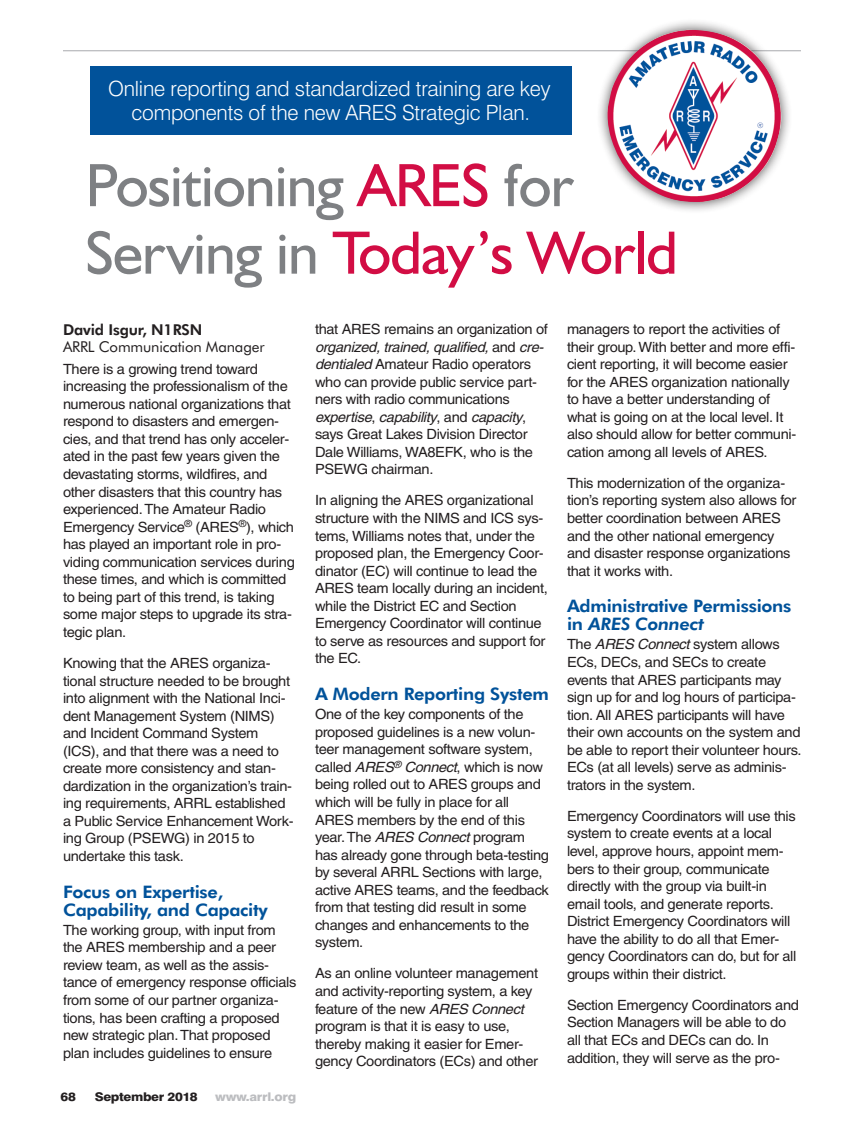
<style>
.page{position:relative;width:864px;height:1134px;background:#fff}
.page>*{position:absolute;margin:0;border:0;box-sizing:border-box;transform-origin:0 0}
.t1{font:61.5px/67.5px "Humanist 521 BT";letter-spacing:-.015em;color:#7e8083}
.Deck{font:300 21px/24px "Swiss 721 BT";letter-spacing:-.01em;color:#fff;text-align:center}
.Subhead_1{font:800 17.25px/18px "Futura BT";letter-spacing:-.015em;color:#01529a;scale:1.05 1}
.Byline{font:15px/16.5px "Futura BT";letter-spacing:-.01em;color:#231f20}
.Body_Text{font:14.1px/17.5px "Helvetica";letter-spacing:-.025em;color:#231f20;scale:1.04 1}
.t2{font:800 12px "Swiss 721 BT";letter-spacing:-.025em;color:#231f20;scale:1.1 1}
.t3{font:800 12px "Swiss 721 BT";letter-spacing:-.025em;color:#bcbdc0;scale:1.1 1}
.s1{color:#d20d44}
.s2{font-style:italic}
.s3{font-weight:800}
</style>
<div class="page">
<hr style="left:63px;top:50px;width:738px;height:1px;background:#a8a9ad">
<div style="left:596px;top:18px;width:197px;height:195px;background:#231f20;opacity:.75"></div>
<img style="left:607px;top:30px;width:174px;height:172px">
<div style="left:90px;top:67px;width:482px;height:68px;background:#01529a"></div>
<p class="Deck" style="left:108px;top:77px;width:444px">Online reporting and standardized training are key components of the new ARES Strategic Plan.</p>
<p class="t1" style="left:86px;top:150px;width:594px">Positioning <span class="s1">ARES</span> for<br>Serving in <span class="s1">Today’s World</span></p>
<p class="Body_Text" style="left:315px;top:320px;width:226px">that ARES remains an organization of <span class="s2">organized, trained, qualified,</span> and <span class="s2">cre&shy;dentialed</span> Amateur Radio operators who can provide public service part&shy;ners with radio communications <span class="s2">expertise</span>, <span class="s2">capability</span>, and <span class="s2">capacity</span>, says Great Lakes Division Director Dale Williams, WA8EFK, who is the PSEWG chairman.</p>
<p class="Body_Text" style="left:315px;top:492px;width:225px">In aligning the ARES organizational structure with the NIMS and ICS sys&shy;tems, Williams notes that, under the proposed plan, the Emergency Coor&shy;dinator (EC) will continue to lead the ARES team locally during an incident, while the District EC and Section Emergency Coordinator will continue to serve as resources and support for the EC.</p>
<p class="Subhead_1" style="left:315px;top:685px;width:224px">A Modern Reporting System</p>
<p class="Body_Text" style="left:315px;top:705px;width:226px">One of the key components of the proposed guidelines is a new volun&shy;teer management software system, called <span class="s2">ARES</span><sup>®</sup> <span class="s2">Connect</span>, which is now being rolled out to ARES groups and which will be fully in place for all<br>ARES members by the end of this year. The <span class="s2">ARES Connect</span> program has already gone through beta-testing by several ARRL Sections with large, active ARES teams, and the feedback from that testing did result in some changes and enhancements to the system.</p>
<p class="Body_Text" style="left:315px;top:965px;width:216px">As an online volunteer management and activity-reporting system, a key feature of the new <span class="s2">ARES Connect </span>program is that it is easy to use, thereby making it easier for Emer&shy;gency Coordinators (ECs) and other</p>
<p class="Body_Text" style="left:567px;top:320px;width:222px">managers to report the activities of their group. With better and more effi&shy;cient reporting, it will become easier for the ARES organization nationally to have a better understanding of what is going on at the local level. It also should allow for better communi&shy;cation among all levels of ARES.</p>
<p class="Body_Text" style="left:567px;top:474px;width:222px">This modernization of the organiza&shy;tion’s reporting system also allows for better coordination between ARES and the other national emergency and disaster response organizations that it works with.</p>
<p class="Subhead_1" style="left:567px;top:597px;width:215px">Administrative Permissions in <span class="s2">ARES Connect</span></p>
<p class="Body_Text" style="left:567px;top:636px;width:227px">The <span class="s2">ARES Connect</span> system allows ECs, DECs, and SECs to create events that ARES participants may sign up for and log hours of participa&shy;tion. All ARES participants will have their own accounts on the system and be able to report their volunteer hours.<br>ECs (at all levels) serve as adminis&shy;trators in the system.</p>
<p class="Body_Text" style="left:567px;top:807px;width:222px">Emergency Coordinators will use this system to create events at a local level, approve hours, appoint mem&shy;bers to their group, communicate directly with the group via built-in email tools, and generate reports.<br>District Emergency Coordinators will have the ability to do all that Emer&shy;gency Coordinators can do, but for all groups within their district.</p>
<p class="Body_Text" style="left:567px;top:996px;width:225px">Section Emergency Coordinators and Section Managers will be able to do all that ECs and DECs can do. In addition, they will serve as the pro-</p>
<p class="Byline" style="left:63px;top:321px;width:203px"><span class="s3">David Isgur, N1RSN<br></span>ARRL Communication Manager</p>
<p class="Body_Text" style="left:63px;top:360px;width:224px">There is a growing trend toward increasing the professionalism of the numerous national organizations that respond to disasters and emergen&shy;cies, and that trend has only acceler&shy;ated in the past few years given the devastating storms, wildfires, and other disasters that this country has experienced. The Amateur Radio Emergency Service<sup>®</sup> (ARES<sup>®</sup>), which has played an important role in pro&shy;viding communication services during these times, and which is committed to being part of this trend, is taking some major steps to upgrade its stra&shy;tegic plan.</p>
<p class="Body_Text" style="left:63px;top:654px;width:223px">Knowing that the ARES organiza&shy;tional structure needed to be brought into alignment with the National Inci&shy;dent Management System (NIMS) and Incident Command System (ICS), and that there was a need to create more consistency and stan&shy;dardization in the organization’s train&shy;ing requirements, ARRL established a Public Service Enhancement Work&shy;ing Group (PSEWG) in 2015 to undertake this task.</p>
<p class="Subhead_1" style="left:63px;top:883px;width:197px">Focus on Expertise,<br>Capability, and Capacity</p>
<p class="Body_Text" style="left:63px;top:921px;width:226px">The working group, with input from the ARES membership and a peer review team, as well as the assis&shy;tance of emergency response officials from some of our partner organiza&shy;tions, has been crafting a proposed new strategic plan. That proposed plan includes guidelines to ensure</p>
<p class="t2" style="left:61px;top:1089px;width:15px">68</p>
<p class="t2" style="left:95px;top:1089px;width:95px">September 2018</p>
<p class="t3" style="left:215px;top:1089px;width:75px">www.arrl.org</p>
</div>
